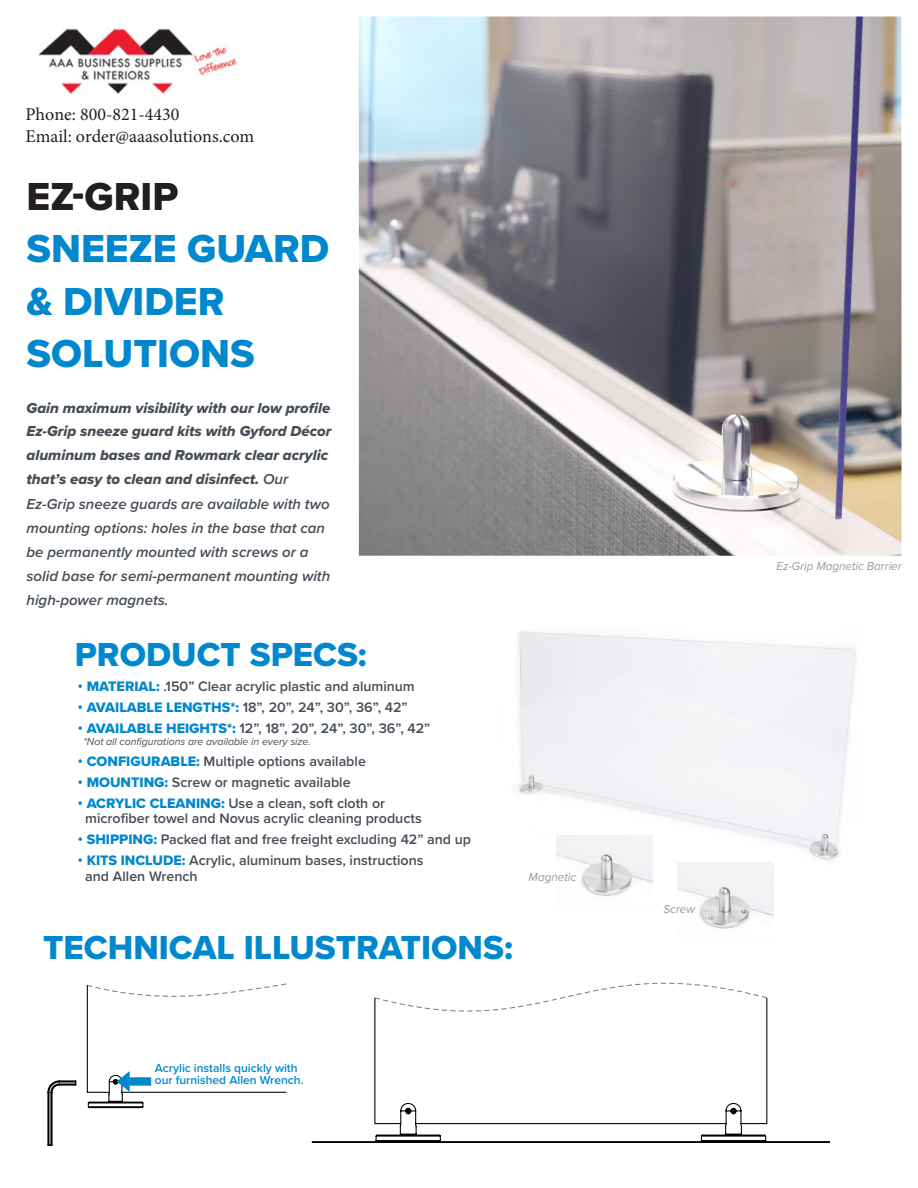
<style>
.page{position:relative;width:918px;height:1188px;background:#fff}
.page>*{position:absolute;margin:0;border:0;box-sizing:border-box;transform-origin:0 0}
.t1{font:40.5px/52.5px "Proxima Nova Extrabld";color:#0088ce}
.t2{font:34.5px "Proxima Nova Extrabld";color:#0088ce}
.t3{font:18px/21.6px "Minion Pro";color:#221e1f}
.t4{font:italic 600 15px/24px "Proxima Nova";color:#454d57}
.t5{font:600 14.25px/16.5px "Proxima Nova";color:#454d57}
.t6{font:600 12px/12px "Proxima Nova";color:#0088ce}
.t7{font:italic 12px "Proxima Nova";color:#99989b}
.t8{font:italic 10.5px "Proxima Nova";color:#454d57}
.s1{color:#231f20}
.s2{font-family:"Proxima Nova Extrabld It";font-weight:400;font-style:normal}
.s3{font-family:"Proxima Nova Extrabld";font-weight:400;color:#0088ce}
</style>
<div class="page">
<img style="left:518px;top:631px;width:338px;height:240px">
<svg style="left:358px;top:16px;width:544px;height:540px;background:#a09d9f"></svg>
<svg style="left:374px;top:982px;width:394px;height:159px"></svg>
<div style="left:312px;top:1141px;width:518px;height:2px;border:1px solid #000"></div>
<svg style="left:86px;top:983px;width:201px;height:126px"></svg>
<svg style="left:47px;top:1080px;width:30px;height:66px"></svg>
<img style="left:556px;top:835px;width:97px;height:61px">
<img style="left:677px;top:863px;width:96px;height:66px">
<img style="left:38px;top:28px;width:199px;height:66px">
<p class="t3" style="left:26px;top:103px;width:230px">Phone: 800-821-4430<br>Email: order@aaasolutions.com</p>
<p class="t1" style="left:27px;top:170px;width:304px"><span class="s1">EZ-GRIP<br></span>SNEEZE GUARD &amp; DIVIDER<br>SOLUTIONS</p>
<p class="t4" style="left:27px;top:395px;width:306px"><span class="s2">Gain maximum visibility with our low profile Ez-Grip sneeze guard kits with Gyford Décor aluminum bases and Rowmark clear acrylic that’s easy to clean and disinfect.</span> Our Ez-Grip sneeze guards are available with two mounting options: holes in the base that can be permanently mounted with screws or a solid base for semi-permanent mounting with high-power magnets.</p>
<p class="t2" style="left:75px;top:629px;width:294px">PRODUCT SPECS:</p>
<p class="t5" style="left:78px;top:677px;width:338px"><span class="s3">• MATERIAL:</span> .150” Clear acrylic plastic and aluminum</p>
<p class="t5" style="left:78px;top:698px;width:331px"><span class="s3">• AVAILABLE LENGTHS*:</span> 18”, 20”, 24”, 30”, 36”, 42”</p>
<p class="t5" style="left:78px;top:719px;width:354px"><span class="s3">• AVAILABLE HEIGHTS*:</span> 12”, 18”, 20”, 24”, 30”, 36”, 42”</p>
<p class="t8" style="left:83px;top:733px;width:229px">*Not all configurations are available in every size.</p>
<p class="t5" style="left:78px;top:752px;width:290px"><span class="s3">• CONFIGURABLE:</span> Multiple options available</p>
<p class="t5" style="left:78px;top:773px;width:274px"><span class="s3">• MOUNTING:</span> Screw or magnetic available</p>
<p class="t5" style="left:78px;top:794px;width:309px"><span class="s3">• ACRYLIC CLEANING:</span> Use a clean, soft cloth or</p>
<p class="t5" style="left:85px;top:809px;width:338px">microfiber towel and Novus acrylic cleaning products</p>
<p class="t5" style="left:78px;top:830px;width:395px"><span class="s3">• SHIPPING:</span> Packed flat and free freight excluding 42” and up</p>
<p class="t5" style="left:85px;top:851px;width:340px;text-indent:-7px"><span class="s3">• KITS INCLUDE:</span> Acrylic, aluminum bases, instructions and Allen Wrench</p>
<p class="t7" style="left:529px;top:868px;width:49px">Magnetic</p>
<p class="t2" style="left:43px;top:921px;width:471px">TECHNICAL ILLUSTRATIONS:</p>
<p class="t6" style="left:155px;top:1062px;width:150px">Acrylic installs quickly with our furnished Allen Wrench.</p>
<p class="t7" style="left:776px;top:557px;width:127px">Ez-Grip Magnetic Barrier</p>
<p class="t7" style="left:663px;top:900px;width:33px">Screw</p>
</div>
